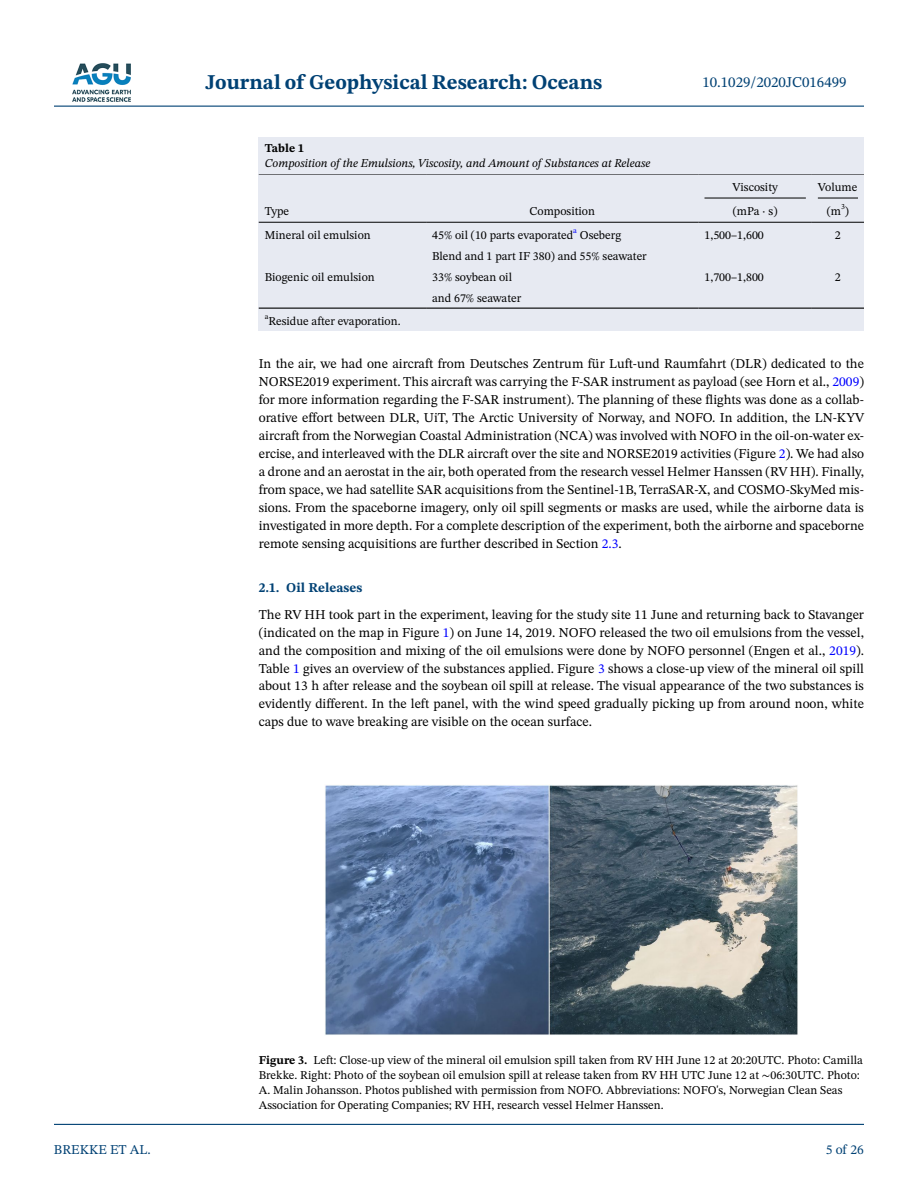
<style>
.page{position:relative;width:918px;height:1188px;background:#fff}
.page>*{position:absolute;margin:0;border:0;box-sizing:border-box;transform-origin:0 0}
.t1{font:700 21px "STIX Two Text";color:#004174}
.t2{font:15px "STIX Two Text";color:#004174}
.t3{font:13.5px/18px "STIX Two Text";color:#000;text-align:justify}
.t4{font:13.5px "STIX Two Text";color:#004174}
.t5{font:700 13.5px "STIX Two Text";color:#004174}
.t6{font:12px/15px "STIX Two Text";color:#000}
.t7{font:italic 12px "STIX Two Text";color:#000}
.t8{font:700 12px "STIX Two Text";color:#000}
.s1{font-family:"STIX Two Math"}
.s2{color:#00f}
.s3{font-weight:700}
</style>
<div class="page">
<hr style="left:54px;top:106px;width:810px;height:1px;background:#004174">
<hr style="left:54px;top:1124px;width:810px;height:1px;background:#004174">
<img style="left:72px;top:63px;width:59px;height:39px">
<div style="left:259px;top:146px;width:605px;height:185px;background:#e7eaf2"></div>
<hr style="left:259px;top:173px;width:167px;height:2px;background:#000">
<hr style="left:259px;top:222px;width:167px;height:1px;background:#000">
<hr style="left:426px;top:222px;width:272px;height:1px;background:#000">
<hr style="left:426px;top:173px;width:272px;height:2px;background:#000">
<hr style="left:699px;top:173px;width:113px;height:2px;background:#000">
<hr style="left:812px;top:173px;width:52px;height:2px;background:#000">
<hr style="left:699px;top:222px;width:113px;height:1px;background:#000">
<hr style="left:812px;top:222px;width:52px;height:1px;background:#000">
<hr style="left:259px;top:308px;width:167px;height:1px;background:#000">
<hr style="left:426px;top:308px;width:272px;height:1px;background:#000">
<hr style="left:699px;top:308px;width:113px;height:1px;background:#000">
<hr style="left:812px;top:308px;width:52px;height:1px;background:#000">
<hr style="left:705px;top:198px;width:101px;height:1px;background:#000">
<hr style="left:818px;top:198px;width:40px;height:1px;background:#000">
<div style="left:259px;top:137px;width:605px;height:36px;background:#e7eaf2"></div>
<img style="left:325px;top:785px;width:473px;height:250px">
<h1 class="t1" style="left:206px;top:67px;width:398px">Journal of Geophysical Research: Oceans</h1>
<p class="t8" style="left:265px;top:140px;width:41px">Table 1</p>
<p class="t7" style="left:265px;top:155px;width:387px">Composition of the Emulsions, Viscosity, and Amount of Substances at Release</p>
<p class="t6" style="left:265px;top:203px;width:26px">Type</p>
<p class="t6" style="left:530px;top:203px;width:67px">Composition</p>
<p class="t2" style="left:702px;top:72px;width:146px">10.1029/2020JC016499</p>
<p class="t6" style="left:732px;top:179px;width:47px">Viscosity</p>
<p class="t6" style="left:818px;top:179px;width:41px">Volume</p>
<p class="t6" style="left:733px;top:203px;width:46px">(mPa <span class="s1">⋅</span> s)</p>
<p class="t6" style="left:827px;top:203px;width:24px">(m<sup>3</sup>)</p>
<p class="t6" style="left:265px;top:227px;width:108px">Mineral oil emulsion</p>
<p class="t6" style="left:432px;top:227px;width:191px">45% oil (10 parts evaporated<sup>a</sup> Oseberg</p>
<p class="t6" style="left:704px;top:227px;width:61px">1,500–1,600</p>
<p class="t6" style="left:835px;top:227px;width:7px">2</p>
<p class="t6" style="left:432px;top:248px;width:216px">Blend and 1 part IF 380) and 55% seawater</p>
<p class="t6" style="left:265px;top:269px;width:112px">Biogenic oil emulsion</p>
<p class="t6" style="left:432px;top:269px;width:82px">33% soybean oil</p>
<p class="t6" style="left:704px;top:269px;width:61px">1,700–1,800</p>
<p class="t6" style="left:835px;top:269px;width:7px">2</p>
<p class="t6" style="left:432px;top:291px;width:91px">and 67% seawater</p>
<p class="t6" style="left:265px;top:313px;width:137px"><sup>a</sup>Residue after evaporation.</p>
<p class="t3" style="left:259px;top:355px;width:607px">In the air, we had one aircraft from Deutsches Zentrum für Luft-und Raumfahrt (DLR) dedicated to the NORSE2019 experiment. This aircraft was carrying the F-SAR instrument as payload (see Horn et al., <span class="s2">2009</span>) for more information regarding the F-SAR instrument). The planning of these flights was done as a collab&shy;orative effort between DLR, UiT, The Arctic University of Norway, and NOFO. In addition, the LN-KYV aircraft from the Norwegian Coastal Administration (NCA) was involved with NOFO in the oil-on-water ex&shy;ercise, and interleaved with the DLR aircraft over the site and NORSE2019 activities (Figure <span class="s2">2</span>). We had also a drone and an aerostat in the air, both operated from the research vessel Helmer Hanssen (RV HH). Finally, from space, we had satellite SAR acquisitions from the Sentinel-1B, TerraSAR-X, and COSMO-SkyMed mis&shy;sions. From the spaceborne imagery, only oil spill segments or masks are used, while the airborne data is investigated in more depth. For a complete description of the experiment, both the airborne and spaceborne remote sensing acquisitions are further described in Section <span class="s2">2.3</span>.</p>
<p class="t5" style="left:259px;top:577px;width:105px">2.1. Oil Releases</p>
<p class="t3" style="left:259px;top:605px;width:607px">The RV HH took part in the experiment, leaving for the study site 11 June and returning back to Stavanger (indicated on the map in Figure <span class="s2">1</span>) on June 14, 2019. NOFO released the two oil emulsions from the vessel, and the composition and mixing of the oil emulsions were done by NOFO personnel (Engen et al., <span class="s2">2019</span>).<br>Table <span class="s2">1</span> gives an overview of the substances applied. Figure <span class="s2">3</span> shows a close-up view of the mineral oil spill about 13 h after release and the soybean oil spill at release. The visual appearance of the two substances is evidently different. In the left panel, with the wind speed gradually picking up from around noon, white caps due to wave breaking are visible on the ocean surface.</p>
<p class="t4" style="left:54px;top:1140px;width:98px">BREKKE ET AL.</p>
<p class="t6" style="left:259px;top:1053px;width:606px"><span class="s3">Figure 3.</span> Left: Close-up view of the mineral oil emulsion spill taken from RV HH June 12 at 20:20UTC. Photo: Camilla Brekke. Right: Photo of the soybean oil emulsion spill at release taken from RV HH UTC June 12 at <span class="s1">∼</span>06:30UTC. Photo:<br>A. Malin Johansson. Photos published with permission from NOFO. Abbreviations: NOFO's, Norwegian Clean Seas Association for Operating Companies; RV HH, research vessel Helmer Hanssen.</p>
<p class="t4" style="left:826px;top:1140px;width:40px">5 of 26</p>
</div>
